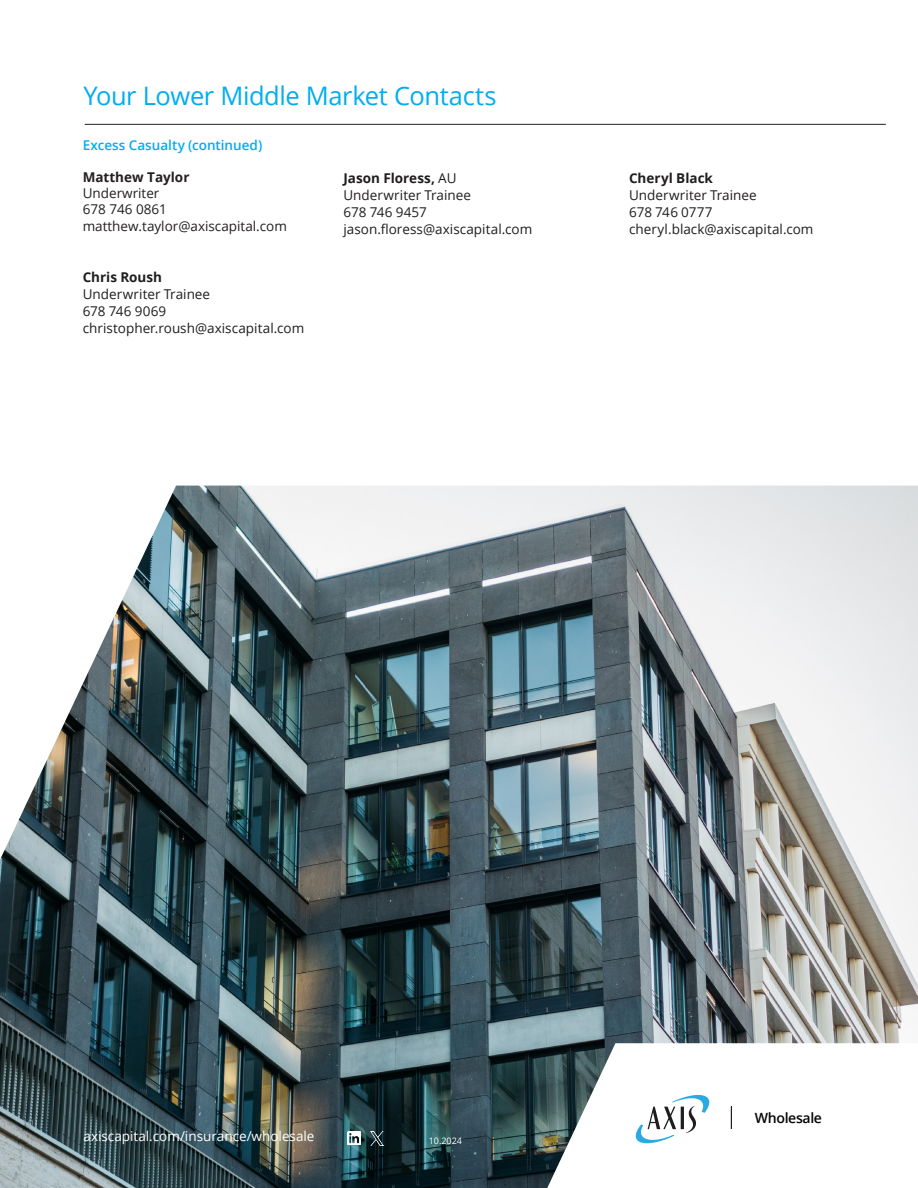
<style>
.page{position:relative;width:918px;height:1188px;background:#fff}
.page>*{position:absolute;margin:0;border:0;box-sizing:border-box;transform-origin:0 0}
.Titles{font:25.5px "Open Sans";letter-spacing:-.015em;color:#00adf0}
.t1{font:600 14.1px "Open Sans";letter-spacing:-.025em;color:#050504}
.t2{font:13.5px/16.8px "Open Sans";color:#201d1e}
.t3{font:13.5px/16.5px "Open Sans";color:#231f20}
.t4{font:13.5px "Open Sans";color:#fff}
.t5{font:600 13.5px "Open Sans";color:#00adf0}
.t6{font:9px "Open Sans";color:#fff}
.s1{font-weight:700}
</style>
<div class="page">
<img style="left:0;top:486px;width:918px;height:702px">
<svg style="left:547px;top:1043px;width:371px;height:145px"></svg>
<svg style="left:635px;top:1095px;width:75px;height:48px"></svg>
<svg style="left:731px;top:1107px;width:1px;height:22px"></svg>
<svg style="left:347px;top:1132px;width:13px;height:13px"></svg>
<img style="left:370px;top:1132px;width:14px;height:14px">
<hr style="left:85px;top:124px;width:801px;height:1px;background:#201d1e">
<p class="Titles" style="left:84px;top:78px;width:415px">Your Lower Middle Market Contacts</p>
<p class="t5" style="left:83px;top:135px;width:181px">Excess Casualty (continued)</p>
<p class="t3" style="left:83px;top:169px;width:206px"><span class="s1">Matthew Taylor<br></span>Underwriter<br>678 746 0861 matthew.taylor@axiscapital.com</p>
<p class="t2" style="left:83px;top:268px;width:223px"><span class="s1">Chris Roush<br></span>Underwriter Trainee<br>678 746 9069 christopher.roush@axiscapital.com</p>
<p class="t2" style="left:344px;top:170px;width:190px"><span class="s1">Jason Floress,</span> AU<br>Underwriter Trainee<br>678 746 9457 jason.floress@axiscapital.com</p>
<p class="t2" style="left:629px;top:170px;width:186px"><span class="s1">Cheryl Black<br></span>Underwriter Trainee<br>678 746 0777 cheryl.black@axiscapital.com</p>
<p class="t1" style="left:755px;top:1109px;width:69px">Wholesale</p>
<p class="t4" style="left:84px;top:1127px;width:232px">axiscapital.com/insurance/wholesale</p>
<p class="t6" style="left:429px;top:1134px;width:35px">10.2024</p>
</div>
